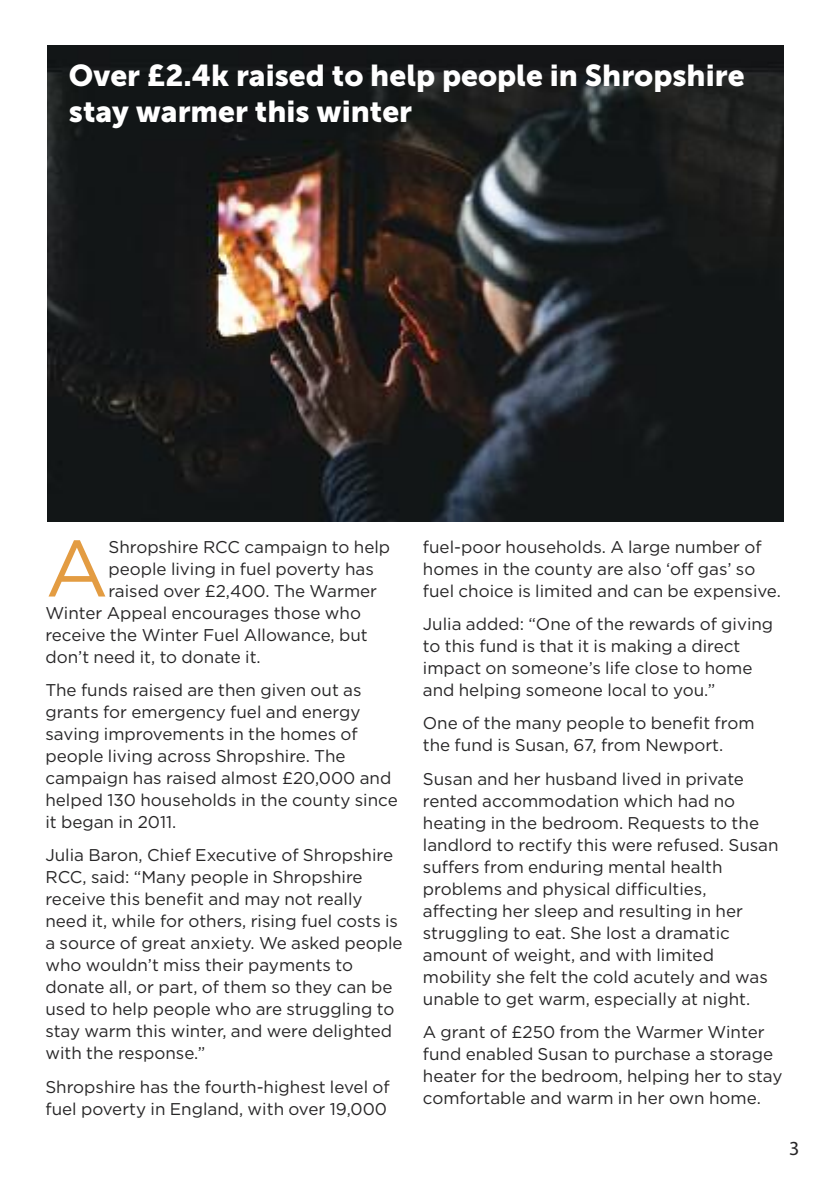
<style>
.page{position:relative;width:840px;height:1191px;background:#fff}
.page>*{position:absolute;margin:0;border:0;box-sizing:border-box;transform-origin:0 0}
.t1{font:79.8px "Gotham";color:#e39c42}
.t2{font:30px/36px "Museo Sans 900";color:#fff}
.t3{font:20px "Myriad Pro";color:#272627}
.t4{font:17px/22px "Gotham";color:#272627}
</style>
<div class="page">
<img style="left:47px;top:45px;width:735px;height:477px">
<h2 class="t2" style="left:69px;top:58px;width:676px">Over £2.4k raised to help people in Shropshire stay warmer this winter</h2>
<h1 class="t1" style="left:45px;top:524px;width:65px">A</h1>
<p class="t4" style="left:108px;top:535px;width:283px">Shropshire RCC campaign to help</p>
<p class="t4" style="left:108px;top:557px;width:267px">people living in fuel poverty has</p>
<p class="t4" style="left:108px;top:579px;width:270px">raised over £2,400. The Warmer</p>
<p class="t4" style="left:45px;top:601px;width:317px">Winter Appeal encourages those who</p>
<p class="t4" style="left:45px;top:623px;width:324px">receive the Winter Fuel Allowance, but</p>
<p class="t4" style="left:45px;top:645px;width:217px">don’t need it, to donate it.</p>
<p class="t4" style="left:45px;top:678px;width:354px">The funds raised are then given out as grants for emergency fuel and energy saving improvements in the homes of people living across Shropshire. The campaign has raised almost £20,000 and helped 130 households in the county since it began in 2011.</p>
<p class="t4" style="left:45px;top:844px;width:358px">Julia Baron, Chief Executive of Shropshire RCC, said: “Many people in Shropshire receive this benefit and may not really need it, while for others, rising fuel costs is a source of great anxiety. We asked people who wouldn’t miss their payments to donate all, or part, of them so they can be used to help people who are struggling to stay warm this winter, and were delighted with the response.”</p>
<p class="t4" style="left:45px;top:1075px;width:345px">Shropshire has the fourth-highest level of fuel poverty in England, with over 19,000</p>
<p class="t4" style="left:422px;top:535px;width:359px">fuel-poor households. A large number of homes in the county are also ‘off gas’ so fuel choice is limited and can be expensive.</p>
<p class="t4" style="left:422px;top:612px;width:352px">Julia added: “One of the rewards of giving to this fund is that it is making a direct impact on someone’s life close to home and helping someone local to you.”</p>
<p class="t4" style="left:422px;top:712px;width:333px">One of the many people to benefit from the fund is Susan, 67, from Newport.</p>
<p class="t4" style="left:422px;top:767px;width:357px">Susan and her husband lived in private rented accommodation which had no heating in the bedroom. Requests to the landlord to rectify this were refused. Susan suffers from enduring mental health problems and physical difficulties, affecting her sleep and resulting in her struggling to eat. She lost a dramatic amount of weight, and with limited mobility she felt the cold acutely and was unable to get warm, especially at night.</p>
<p class="t4" style="left:422px;top:1020px;width:361px">A grant of £250 from the Warmer Winter fund enabled Susan to purchase a storage heater for the bedroom, helping her to stay comfortable and warm in her own home.</p>
<p class="t3" style="left:788px;top:1141px;width:12px">3</p>
</div>
